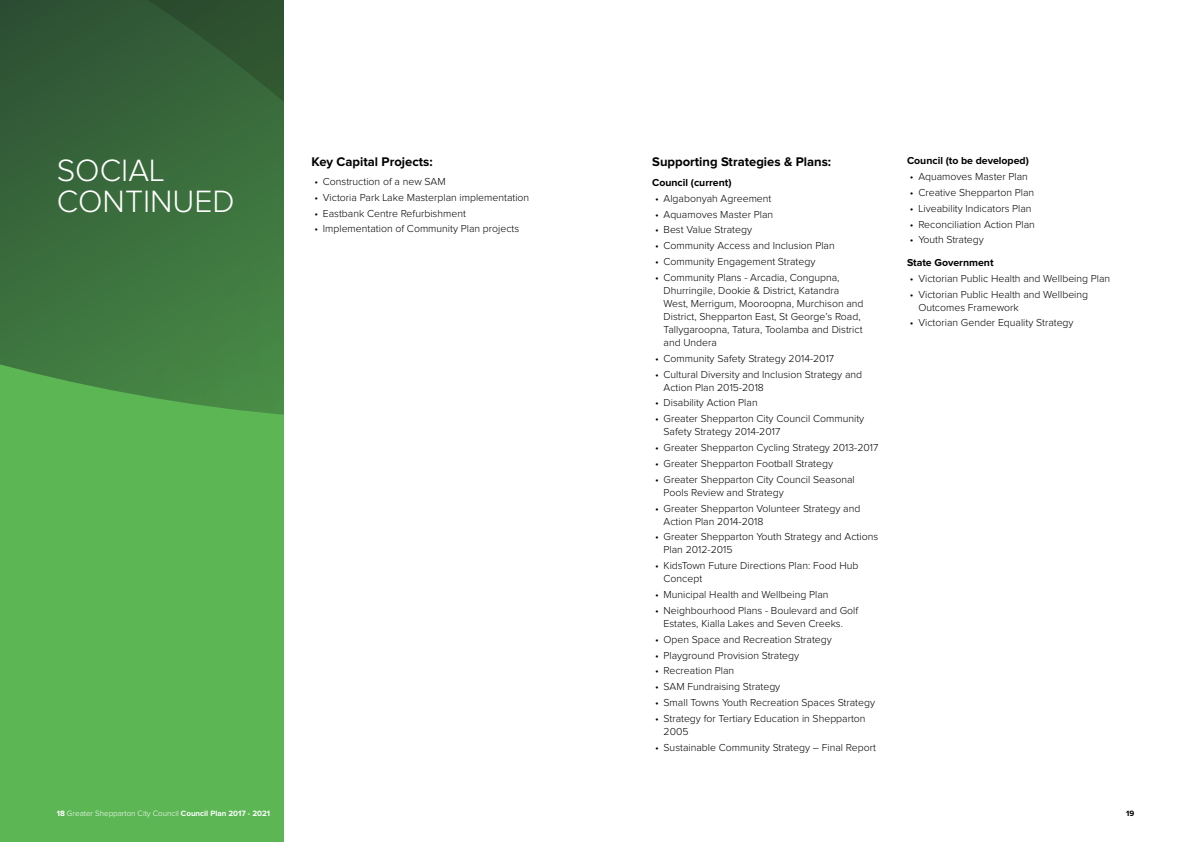
<style>
.page{position:relative;width:1191px;height:842px;background:#fff}
.page>*{position:absolute;margin:0;border:0;box-sizing:border-box;transform-origin:0 0}
.t1{font:300 32px/31px "Proxima Nova";color:#fff}
.t2{font:700 13px "Proxima Nova";color:#000}
.t3{font:300 10.5px/13px "Proxima Nova";color:#000}
.t4{font:700 10.5px "Proxima Nova";color:#000}
.t5{font:300 8px "Proxima Nova";color:#fff}
.t6{font:700 8px "Proxima Nova";color:#000}
.s1{font-weight:700}
</style>
<div class="page">
<div style="left:51px;top:421px;width:233px;height:59px;background:#5cb654"></div>
<svg style="left:0;top:0;width:284px;height:421px;background:#3c703d"></svg>
<div style="left:0;top:480px;width:284px;height:362px;background:#5cb654"></div>
<h1 class="t1" style="left:57px;top:156px;width:179px">SOCIAL<br>CONTINUED</h1>
<p class="t2" style="left:652px;top:156px;width:180px">Supporting Strategies &amp; Plans:</p>
<p class="t2" style="left:311px;top:156px;width:123px">Key Capital Projects:</p>
<p class="t3" style="left:314px;top:175px;width:133px">• Construction of a new SAM</p>
<p class="t3" style="left:314px;top:191px;width:216px">• Victoria Park Lake Masterplan implementation</p>
<p class="t3" style="left:314px;top:207px;width:153px">• Eastbank Centre Refurbishment</p>
<p class="t3" style="left:314px;top:223px;width:206px">• Implementation of Community Plan projects</p>
<p class="t4" style="left:652px;top:178px;width:81px">Council (current)</p>
<p class="t3" style="left:655px;top:192px;width:118px">• Algabonyah Agreement</p>
<p class="t3" style="left:655px;top:208px;width:120px">• Aquamoves Master Plan</p>
<p class="t3" style="left:655px;top:224px;width:99px">• Best Value Strategy</p>
<p class="t3" style="left:655px;top:240px;width:181px">• Community Access and Inclusion Plan</p>
<p class="t3" style="left:655px;top:255px;width:162px">• Community Engagement Strategy</p>
<p class="t3" style="left:663px;top:271px;width:201px;text-indent:-9px">• Community Plans - Arcadia, Congupna, Dhurringile, Dookie &amp; District, Katandra West, Merrigum, Mooroopna, Murchison and District, Shepparton East, St George’s Road, Tallygaroopna, Tatura, Toolamba and District and Undera</p>
<p class="t3" style="left:655px;top:352px;width:181px">• Community Safety Strategy 2014-2017</p>
<p class="t3" style="left:663px;top:368px;width:200px;text-indent:-9px">• Cultural Diversity and Inclusion Strategy and<br>Action Plan 2015-2018</p>
<p class="t3" style="left:655px;top:397px;width:104px">• Disability Action Plan</p>
<p class="t3" style="left:663px;top:413px;width:202px;text-indent:-9px">• Greater Shepparton City Council Community<br>Safety Strategy 2014-2017</p>
<p class="t3" style="left:655px;top:441px;width:225px">• Greater Shepparton Cycling Strategy 2013-2017</p>
<p class="t3" style="left:655px;top:457px;width:180px">• Greater Shepparton Football Strategy</p>
<p class="t3" style="left:663px;top:473px;width:193px;text-indent:-9px">• Greater Shepparton City Council Seasonal<br>Pools Review and Strategy</p>
<p class="t3" style="left:663px;top:502px;width:198px;text-indent:-9px">• Greater Shepparton Volunteer Strategy and<br>Action Plan 2014-2018</p>
<p class="t3" style="left:663px;top:531px;width:216px;text-indent:-9px">• Greater Shepparton Youth Strategy and Actions<br>Plan 2012-2015</p>
<p class="t3" style="left:663px;top:560px;width:196px;text-indent:-9px">• KidsTown Future Directions Plan: Food Hub<br>Concept</p>
<p class="t3" style="left:655px;top:588px;width:175px">• Municipal Health and Wellbeing Plan</p>
<p class="t3" style="left:663px;top:604px;width:196px;text-indent:-9px">• Neighbourhood Plans - Boulevard and Golf<br>Estates, Kialla Lakes and Seven Creeks.</p>
<p class="t3" style="left:655px;top:633px;width:178px">• Open Space and Recreation Strategy</p>
<p class="t3" style="left:655px;top:649px;width:146px">• Playground Provision Strategy</p>
<p class="t3" style="left:655px;top:665px;width:81px">• Recreation Plan</p>
<p class="t3" style="left:655px;top:681px;width:127px">• SAM Fundraising Strategy</p>
<p class="t3" style="left:655px;top:696px;width:222px">• Small Towns Youth Recreation Spaces Strategy</p>
<p class="t3" style="left:663px;top:712px;width:204px;text-indent:-9px">• Strategy for Tertiary Education in Shepparton<br>2005</p>
<p class="t3" style="left:655px;top:741px;width:222px">• Sustainable Community Strategy – Final Report</p>
<p class="t4" style="left:907px;top:156px;width:123px">Council (to be developed)</p>
<p class="t3" style="left:910px;top:170px;width:120px">• Aquamoves Master Plan</p>
<p class="t3" style="left:910px;top:186px;width:126px">• Creative Shepparton Plan</p>
<p class="t3" style="left:910px;top:202px;width:123px">• Liveability Indicators Plan</p>
<p class="t3" style="left:910px;top:218px;width:127px">• Reconciliation Action Plan</p>
<p class="t3" style="left:910px;top:234px;width:76px">• Youth Strategy</p>
<p class="t4" style="left:907px;top:258px;width:88px">State Government</p>
<p class="t3" style="left:910px;top:272px;width:202px">• Victorian Public Health and Wellbeing Plan</p>
<p class="t3" style="left:918px;top:288px;width:171px;text-indent:-9px">• Victorian Public Health and Wellbeing<br>Outcomes Framework</p>
<p class="t3" style="left:910px;top:317px;width:165px">• Victorian Gender Equality Strategy</p>
<p class="t5" style="left:57px;top:810px;width:215px"><span class="s1">18</span> Greater Shepparton City Council <span class="s1">Council Plan 2017 - 2021</span></p>
<p class="t6" style="left:1126px;top:810px;width:10px">19</p>
</div>
